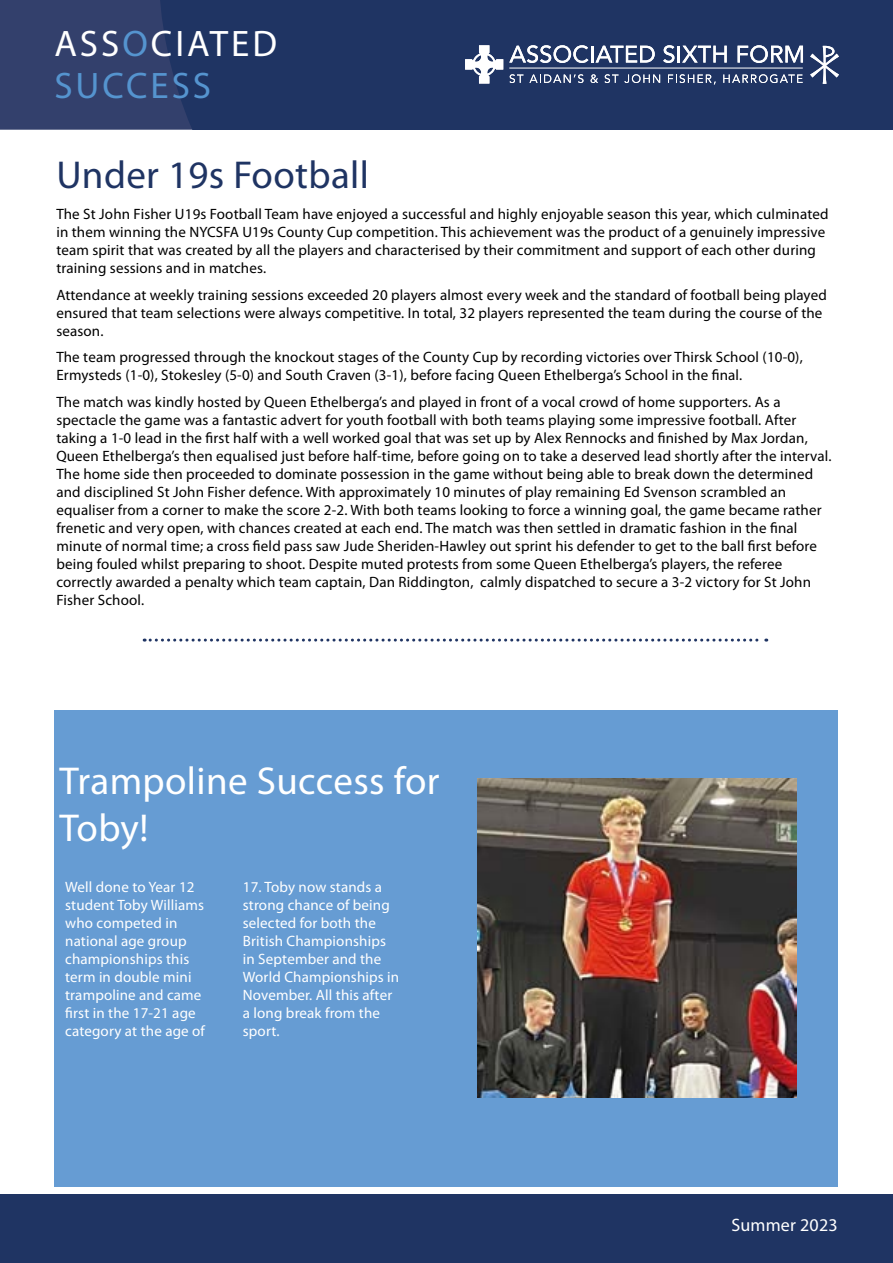
<style>
.page{position:relative;width:893px;height:1263px;background:#fff}
.page>*{position:absolute;margin:0;border:0;box-sizing:border-box;transform-origin:0 0}
.t1{font:39px/46.8px "Myriad Pro";letter-spacing:.01em;color:#fff}
.t2{font:39px "Myriad Pro";letter-spacing:.01em;color:#1f3463}
.t3{font:37.05px/41.7px "Myriad Pro";letter-spacing:.08em;color:#fff}
.t4{font:18px "Myriad Pro";letter-spacing:.01em;color:#fff}
.t5{font:15px/18px "Myriad Pro";letter-spacing:.01em;color:#000}
.t6{font:15px/18px "Myriad Pro";letter-spacing:.01em;color:#fff}
.s1{color:#5594cf}
</style>
<div class="page">
<div style="left:0;top:0;width:158px;height:130px;background:#33406c"></div>
<div style="left:158px;top:0;width:735px;height:130px;background:#1f3463"></div>
<svg style="left:509px;top:45px;width:146px;height:18px"></svg>
<svg style="left:663px;top:45px;width:64px;height:18px"></svg>
<svg style="left:738px;top:45px;width:65px;height:18px"></svg>
<svg style="left:510px;top:74px;width:13px;height:9px"></svg>
<svg style="left:529px;top:74px;width:54px;height:9px"></svg>
<svg style="left:591px;top:74px;width:7px;height:9px"></svg>
<svg style="left:605px;top:74px;width:13px;height:9px"></svg>
<svg style="left:624px;top:74px;width:36px;height:9px"></svg>
<svg style="left:668px;top:74px;width:48px;height:10px"></svg>
<svg style="left:723px;top:74px;width:80px;height:9px"></svg>
<hr style="left:509px;top:68px;width:294px;height:1px;background:#fff">
<svg style="left:810px;top:46px;width:29px;height:38px"></svg>
<svg style="left:465px;top:45px;width:38px;height:39px"></svg>
<div style="left:0;top:1195px;width:893px;height:68px;background:#1f3463"></div>
<div style="left:54px;top:710px;width:784px;height:477px;background:#669cd3"></div>
<svg style="left:144px;top:639px;width:623px;height:3px"></svg>
<img style="left:478px;top:778px;width:319px;height:319px">
<h2 class="t3" style="left:54px;top:22px;width:224px">Ass<span class="s1">o</span>ciated<br><span class="s1">Success</span></h2>
<h1 class="t2" style="left:56px;top:151px;width:314px">Under 19s Football</h1>
<p class="t5" style="left:56px;top:205px;width:774px">The St John Fisher U19s Football Team have enjoyed a successful and highly enjoyable season this year, which culminated in them winning the NYCSFA U19s County Cup competition. This achievement was the product of a genuinely impressive team spirit that was created by all the players and characterised by their commitment and support of each other during training sessions and in matches.</p>
<p class="t5" style="left:56px;top:285px;width:772px">Attendance at weekly training sessions exceeded 20 players almost every week and the standard of football being played ensured that team selections were always competitive. I n total, 32 players represented the team during the course of the season.</p>
<p class="t5" style="left:56px;top:348px;width:748px">The team progressed through the knockout stages of the County Cup by recording victories over Thirsk School (10-0),<br>Ermysteds (1-0), Stokesley (5-0) and South Craven (3-1), before facing Queen Ethelberga’s School in the final.</p>
<p class="t5" style="left:56px;top:392px;width:777px">The match was kindly hosted by Queen Ethelberga’s and played in front of a vocal crowd of home supporters. As a spectacle the game was a fantastic advert for youth football with both teams playing some impressive football. After taking a 1-0 lead in the first half with a well worked goal that was set up by Alex Rennocks and finished by Max Jordan, Queen Ethelberga’s then equalised just before half-time, before going on to take a deserved lead shortly after the interval.<br>The home side then proceeded to dominate possession in the game without being able to break down the determined and disciplined St John Fisher defence. With approximately 10 minutes of play remaining Ed Svenson scrambled an equaliser from a corner to make the score 2-2. With both teams looking to force a winning goal, the game became rather frenetic and very open, with chances created at each end. The match was then settled in dramatic fashion in the final minute of normal time; a cross field pass saw Jude Sheriden-Hawley out sprint his defender to get to the ball first before being fouled whilst preparing to shoot. Despite muted protests from some Queen Ethelberga’s players, the referee correctly awarded a penalty which team captain, Dan Riddington, calmly dispatched to secure a 3-2 victory for St John Fisher School.</p>
<h1 class="t1" style="left:60px;top:757px;width:382px">Trampoline Success for<br>Toby!</h1>
<p class="t6" style="left:65px;top:877px;width:141px">Well done to Year 12 student Toby Williams who competed in national age group championships this term in double mini trampoline and came first in the 17-21 age category at the age of</p>
<p class="t6" style="left:243px;top:877px;width:158px">17. Toby now stands a strong chance of being selected for both the<br>British Championships in September and the<br>World Championships in<br>November. All this after a long break from the sport.</p>
<p class="t4" style="left:731px;top:1213px;width:108px">Summer 2023</p>
</div>
